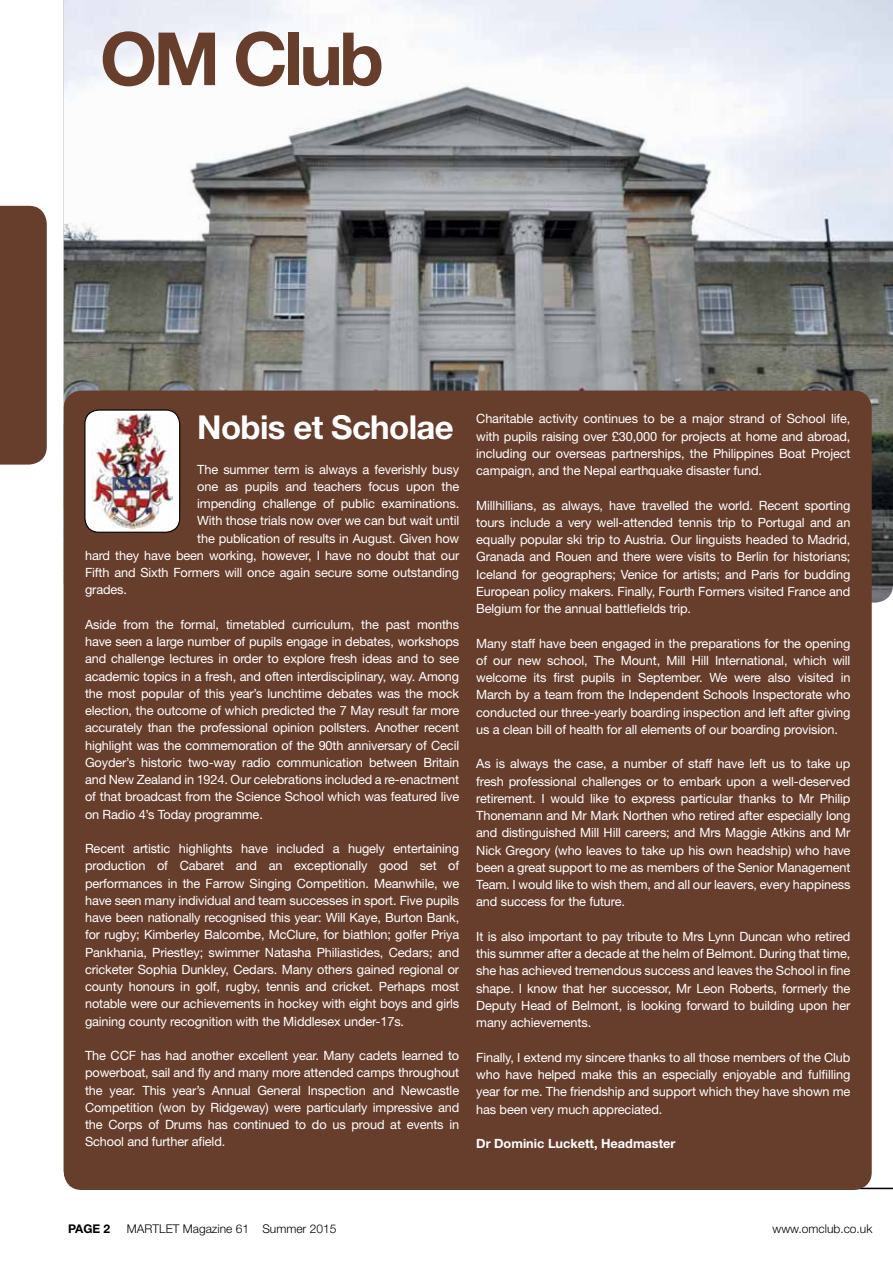
<style>
.page{position:relative;width:893px;height:1263px;background:#fff}
.page>*{position:absolute;margin:0;border:0;box-sizing:border-box;transform-origin:0 0}
.t1{font:700 73.5px "Helvetica Neue";letter-spacing:-.05em;color:#673d2c}
.t2{font:700 33px "Helvetica Neue";letter-spacing:-.02em;color:#fff}
.t3{font:12.75px/17.2px "Helvetica Neue";letter-spacing:-.01em;color:#fff;text-align:justify}
.t4{font:700 12.75px "Helvetica Neue";color:#fff}
.t5{font:300 12px "Helvetica Neue";color:#000}
.t6{font:700 12px "Helvetica Neue";color:#000}
</style>
<div class="page">
<div style="left:0;top:206px;width:47px;height:259px;background:#673d2c"></div>
<img style="left:64px;top:0;width:829px;height:603px">
<div style="left:64px;top:390px;width:808px;height:800px;background:#673d2c;border-radius:18px"></div>
<div style="left:85px;top:410px;width:95px;height:122px;background:#fff;border-radius:14px"></div>
<img style="left:92px;top:413px;width:81px;height:117px">
<div style="left:84px;top:409px;width:96px;height:124px;border:1px solid #000;border-radius:14px"></div>
<h1 class="t1" style="left:100px;top:13px;width:286px">OM Club</h1>
<h2 class="t2" style="left:197px;top:407px;width:258px">Nobis et Scholae</h2>
<p class="t3" style="left:197px;top:460px;width:263px">The summer term is always a feverishly busy</p>
<p class="t3" style="left:197px;top:477px;width:263px">one as pupils and teachers focus upon the</p>
<p class="t3" style="left:197px;top:495px;width:263px">impending challenge of public examinations.</p>
<p class="t3" style="left:197px;top:512px;width:264px">With those trials now over we can but wait until</p>
<p class="t3" style="left:197px;top:529px;width:263px">the publication of results in August. Given how</p>
<p class="t3" style="left:85px;top:546px;width:376px">hard they have been working, however, I have no doubt that our</p>
<p class="t3" style="left:85px;top:564px;width:376px">Fifth and Sixth Formers will once again secure some outstanding</p>
<p class="t3" style="left:85px;top:581px;width:43px">grades.</p>
<p class="t3" style="left:85px;top:615px;width:376px">Aside from the formal, timetabled curriculum, the past months have seen a large number of pupils engage in debates, workshops and challenge lectures in order to explore fresh ideas and to see academic topics in a fresh, and often interdisciplinary, way. Among the most popular of this year’s lunchtime debates was the mock election, the outcome of which predicted the 7 May result far more accurately than the professional opinion pollsters. Another recent highlight was the commemoration of the 90th anniversary of Cecil Goyder’s historic two-way radio communication between Britain and New Zealand in 1924. Our celebrations included a re-enactment of that broadcast from the Science School which was featured live on Radio 4’s Today programme.</p>
<p class="t3" style="left:85px;top:840px;width:376px">Recent artistic highlights have included a hugely entertaining production of Cabaret and an exceptionally good set of performances in the Farrow Singing Competition. Meanwhile, we have seen many individual and team successes in sport. Five pupils have been nationally recognised this year: Will Kaye, Burton Bank, for rugby; Kimberley Balcombe, McClure, for biathlon; golfer Priya Pankhania, Priestley; swimmer Natasha Philiastides, Cedars; and cricketer Sophia Dunkley, Cedars. Many others gained regional or county honours in golf, rugby, tennis and cricket. Perhaps most notable were our achievements in hockey with eight boys and girls gaining county recognition with the Middlesex under-17s.</p>
<p class="t3" style="left:85px;top:1047px;width:376px">The CCF has had another excellent year. Many cadets learned to powerboat, sail and fly and many more attended camps throughout the year. This year’s Annual General Inspection and Newcastle Competition (won by Ridgeway) were particularly impressive and the Corps of Drums has continued to do us proud at events in School and further afield.</p>
<p class="t3" style="left:476px;top:410px;width:376px">Charitable activity continues to be a major strand of School life, with pupils raising over £30,000 for projects at home and abroad, including our overseas partnerships, the Philippines Boat Project campaign, and the Nepal earthquake disaster fund.</p>
<p class="t3" style="left:476px;top:496px;width:376px">Millhillians, as always, have travelled the world. Recent sporting tours include a very well-attended tennis trip to Portugal and an equally popular ski trip to Austria. Our linguists headed to Madrid, Granada and Rouen and there were visits to Berlin for historians; Iceland for geographers; Venice for artists; and Paris for budding European policy makers. Finally, Fourth Formers visited France and Belgium for the annual battlefields trip.</p>
<p class="t3" style="left:476px;top:634px;width:376px">Many staff have been engaged in the preparations for the opening of our new school, The Mount, Mill Hill International, which will welcome its first pupils in September. We were also visited in March by a team from the Independent Schools Inspectorate who conducted our three-yearly boarding inspection and left after giving us a clean bill of health for all elements of our boarding provision.</p>
<p class="t3" style="left:476px;top:755px;width:376px">As is always the case, a number of staff have left us to take up fresh professional challenges or to embark upon a well-deserved retirement. I would like to express particular thanks to Mr Philip Thonemann and Mr Mark Northen who retired after especially long and distinguished Mill Hill careers; and Mrs Maggie Atkins and Mr Nick Gregory (who leaves to take up his own headship) who have been a great support to me as members of the Senior Management Team. I would like to wish them, and all our leavers, every happiness and success for the future.</p>
<p class="t3" style="left:476px;top:927px;width:376px">It is also important to pay tribute to Mrs Lynn Duncan who retired this summer after a decade at the helm of Belmont. During that time, she has achieved tremendous success and leaves the School in fine shape. I know that her successor, Mr Leon Roberts, formerly the Deputy Head of Belmont, is looking forward to building upon her many achievements.</p>
<p class="t3" style="left:476px;top:1048px;width:376px">Finally, I extend my sincere thanks to all those members of the Club who have helped make this an especially enjoyable and fulfilling year for me. The friendship and support which they have shown me has been very much appreciated.</p>
<p class="t4" style="left:476px;top:1135px;width:201px">Dr Dominic Luckett, Headmaster</p>
<p class="t6" style="left:68px;top:1221px;width:44px">PAGE 2</p>
<p class="t5" style="left:127px;top:1221px;width:211px">MARTLET Magazine 61 Summer 2015</p>
<p class="t5" style="left:772px;top:1221px;width:101px">www.omclub.co.uk</p>
</div>
